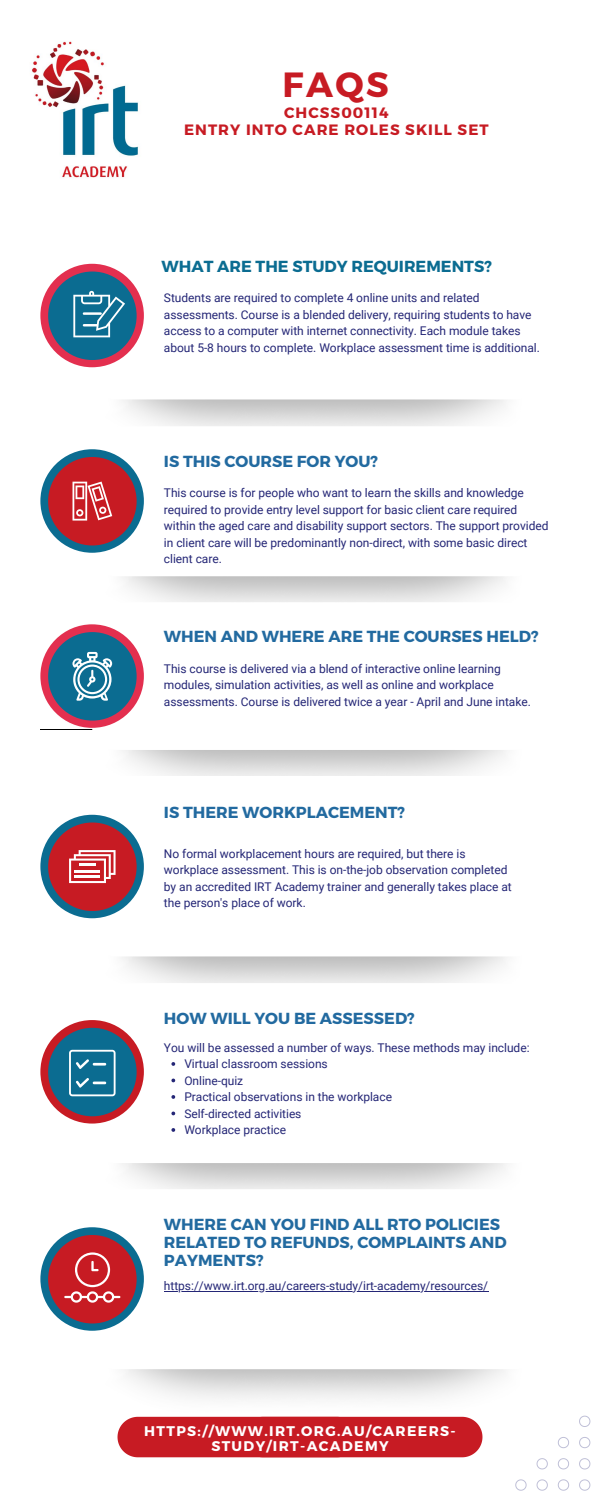
<style>
.page{position:relative;width:600px;height:1500px;background:#fff}
.page>*{position:absolute;margin:0;border:0;box-sizing:border-box;transform-origin:0 0}
.t1{font:700 35px "Montserrat";color:#c71b23}
.t2{font:700 16px/18px "Montserrat";color:#226aa0}
.t3{font:700 16px "Montserrat";color:#0b6c91}
.t4{font:700 15px/17.2px "Montserrat";letter-spacing:.07em;color:#c71b23;text-align:center}
.t5{font:700 14px/15.8px "Montserrat";letter-spacing:.1em;color:#fff;text-align:center}
.t6{font:12px/16.5px "Roboto";color:#242676}
</style>
<div class="page">
<div style="left:40px;top:264px;width:104px;height:103px;background:#e32f4f;border-radius:50%"></div>
<div style="left:40px;top:624px;width:104px;height:104px;background:#e32f4f;border-radius:50%"></div>
<div style="left:40px;top:815px;width:104px;height:103px;background:#0b6c91;border-radius:50%"></div>
<div style="left:40px;top:1020px;width:104px;height:104px;background:#c71b23;border-radius:50%"></div>
<div style="left:40px;top:1227px;width:104px;height:104px;background:#0b6c91;border-radius:50%"></div>
<div style="left:40px;top:449px;width:104px;height:104px;background:#0b6c91;border-radius:50%"></div>
<div style="left:48px;top:272px;width:89px;height:88px;background:#0b6c91;border-radius:50%"></div>
<div style="left:48px;top:632px;width:89px;height:89px;background:#0b6c91;border-radius:50%"></div>
<div style="left:48px;top:823px;width:89px;height:88px;background:#c71b23;border-radius:50%"></div>
<div style="left:48px;top:1028px;width:89px;height:88px;background:#0b6c91;border-radius:50%"></div>
<div style="left:48px;top:1235px;width:89px;height:88px;background:#c71b23;border-radius:50%"></div>
<div style="left:48px;top:457px;width:89px;height:88px;background:#c71b23;border-radius:50%"></div>
<svg style="left:69px;top:850px;width:47px;height:33px"></svg>
<hr style="left:75px;top:871px;width:25px;height:2px;background:#fff">
<hr style="left:75px;top:876px;width:25px;height:2px;background:#fff">
<svg style="left:73px;top:291px;width:52px;height:46px"></svg>
<hr style="left:83px;top:312px;width:19px;height:3px;background:#fff">
<svg style="left:73px;top:482px;width:39px;height:39px"></svg>
<svg style="left:72px;top:652px;width:40px;height:49px"></svg>
<svg style="left:69px;top:1050px;width:47px;height:46px"></svg>
<svg style="left:64px;top:1252px;width:56px;height:51px"></svg>
<div style="left:118px;top:1417px;width:364px;height:40px;background:#c71b23"></div>
<svg style="left:579px;top:1479px;width:11px;height:12px"></svg>
<svg style="left:579px;top:1458px;width:11px;height:11px"></svg>
<svg style="left:579px;top:1437px;width:11px;height:11px"></svg>
<svg style="left:558px;top:1437px;width:11px;height:11px"></svg>
<svg style="left:579px;top:1416px;width:11px;height:11px"></svg>
<svg style="left:558px;top:1479px;width:11px;height:12px"></svg>
<svg style="left:558px;top:1458px;width:11px;height:11px"></svg>
<svg style="left:537px;top:1479px;width:11px;height:12px"></svg>
<svg style="left:537px;top:1458px;width:11px;height:11px"></svg>
<svg style="left:515px;top:1479px;width:12px;height:12px"></svg>
<img style="left:32px;top:41px;width:106px;height:137px">
<svg style="left:171px;top:1062px;width:4px;height:4px"></svg>
<svg style="left:171px;top:1079px;width:4px;height:3px"></svg>
<svg style="left:171px;top:1095px;width:4px;height:4px"></svg>
<svg style="left:171px;top:1112px;width:4px;height:3px"></svg>
<svg style="left:171px;top:1128px;width:4px;height:4px"></svg>
<hr style="left:164px;top:1291px;width:324px;height:1px;background:#242676">
<h1 class="t1" style="left:282px;top:62px;width:108px">FAQS</h1>
<p class="t4" style="left:184px;top:103px;width:306px">CHCSS00114<br>ENTRY INTO CARE ROLES SKILL SET</p>
<h2 class="t3" style="left:162px;top:256px;width:332px">WHAT ARE THE STUDY REQUIREMENTS?</h2>
<p class="t6" style="left:164px;top:290px;width:378px">Students are required to complete 4 online units and related assessments. Course is a blended delivery, requiring students to have access to a computer with internet connectivity. Each module takes about 5-8 hours to complete. Workplace assessment time is additional.</p>
<h2 class="t2" style="left:164px;top:452px;width:216px">IS THIS COURSE FOR YOU?</h2>
<p class="t6" style="left:164px;top:485px;width:386px">This course is for people who want to learn the skills and knowledge required to provide entry level support for basic client care required within the aged care and disability support sectors. The support provided in client care will be predominantly non-direct, with some basic direct client care.</p>
<h2 class="t2" style="left:164px;top:627px;width:376px">WHEN AND WHERE ARE THE COURSES HELD?</h2>
<p class="t6" style="left:164px;top:660px;width:368px">This course is delivered via a blend of interactive online learning modules, simulation activities, as well as online and workplace assessments. Course is delivered twice a year - April and June intake.</p>
<h2 class="t2" style="left:164px;top:802px;width:243px">IS THERE WORKPLACEMENT?</h2>
<p class="t6" style="left:164px;top:846px;width:349px">No formal workplacement hours are required, but there is workplace assessment. This is on-the-job observation completed by an accredited IRT Academy trainer and generally takes place at the person's place of work.</p>
<h2 class="t2" style="left:164px;top:1008px;width:252px">HOW WILL YOU BE ASSESSED?</h2>
<p class="t6" style="left:164px;top:1039px;width:367px">You will be assessed a number of ways. These methods may include:</p>
<p class="t6" style="left:184px;top:1056px;width:209px">Virtual classroom sessions<br>Online-quiz<br>Practical observations in the workplace<br>Self-directed activities<br>Workplace practice</p>
<h2 class="t2" style="left:164px;top:1215px;width:344px">WHERE CAN YOU FIND ALL RTO POLICIES<br>RELATED TO REFUNDS, COMPLAINTS AND<br>PAYMENTS?</h2>
<p class="t6" style="left:164px;top:1278px;width:326px">https://www.irt.org.au/careers-study/irt-academy/resources/</p>
<p class="t5" style="left:144px;top:1422px;width:313px">HTTPS://WWW.IRT.ORG.AU/CAREERS-<br>STUDY/IRT-ACADEMY</p>
</div>
